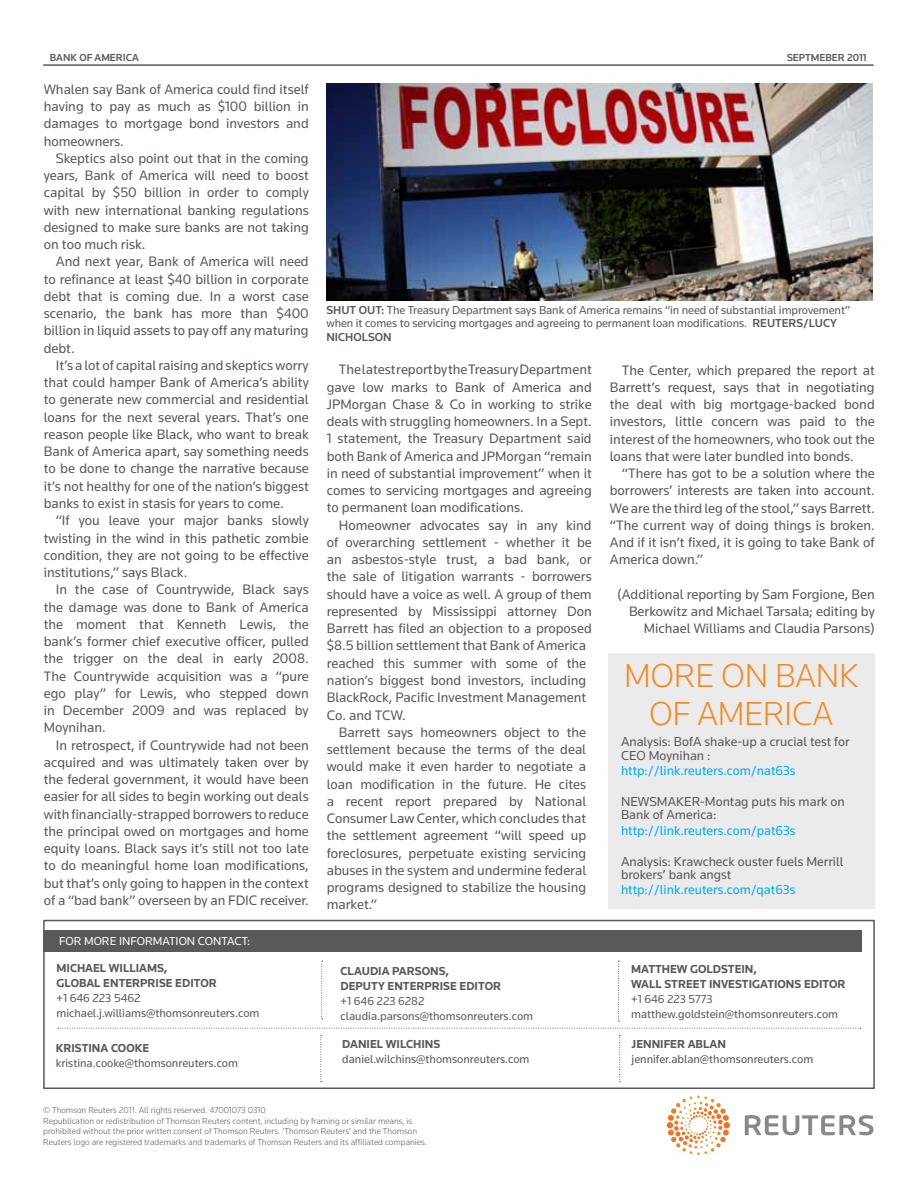
<style>
.page{position:relative;width:918px;height:1188px;background:#fff}
.page>*{position:absolute;margin:0;border:0;box-sizing:border-box;transform-origin:0 0}
.t1{font:300 34.5px/37.5px "Knowledge";letter-spacing:-.01em;color:#f6891f;text-align:center}
.t2{font:14.25px/17.2px "Knowledge";color:#58595b;text-align:justify}
.t3{font:13.5px/13.5px "Knowledge";color:#58595b}
.t4{font:13.5px "Knowledge";color:#00aeef}
.t5{font:12px/15px "Knowledge";color:#58595b}
.t6{font:700 12px/15px "Knowledge";color:#58595b}
.t7{font:12px "Knowledge";color:#fff}
.t8{font:500 10.5px "Knowledge";color:#58595b}
.t9{font:300 9px/10.5px "Knowledge";color:#58595b}
.s1{font-weight:500}
</style>
<div class="page">
<hr style="left:43px;top:64px;width:831px;height:2px;background:#58595b">
<div style="left:608px;top:653px;width:267px;height:256px;background:#ebebec"></div>
<div style="left:44px;top:930px;width:818px;height:21px;background:#58595b"></div>
<svg style="left:745px;top:1115px;width:129px;height:20px"></svg>
<svg style="left:667px;top:1096px;width:63px;height:56px"></svg>
<div style="left:43px;top:920px;width:832px;height:169px;border:2px solid #58595b"></div>
<svg style="left:618px;top:961px;width:1px;height:61px"></svg>
<svg style="left:321px;top:961px;width:2px;height:58px"></svg>
<svg style="left:58px;top:1028px;width:803px;height:1px"></svg>
<svg style="left:320px;top:1035px;width:2px;height:47px"></svg>
<svg style="left:619px;top:1035px;width:2px;height:47px"></svg>
<img style="left:326px;top:84px;width:547px;height:217px">
<p class="t8" style="left:50px;top:51px;width:60px">BANK OF AMER</p>
<p class="t8" style="left:123px;top:51px;width:17px">ICA</p>
<p class="t8" style="left:787px;top:51px;width:26px">SEPTMEBER</p>
<p class="t8" style="left:847px;top:51px;width:21px">2011</p>
<p class="t2" style="left:44px;top:80px;width:267px">Whalen say Bank of America could find itself having to pay as much as $100 billion in damages to mortgage bond investors and homeowners.</p>
<p class="t2" style="left:44px;top:149px;width:267px;text-indent:12px">Skeptics also point out that in the coming years, Bank of America will need to boost capital by $50 billion in order to comply with new international banking regulations designed to make sure banks are not taking on too much risk.</p>
<p class="t2" style="left:44px;top:253px;width:267px;text-indent:12px">And next year, Bank of America will need to refinance at least $40 billion in corporate debt that is coming due. In a worst case scenario, the bank has more than $400 billion in liquid assets to pay off any maturing debt.</p>
<p class="t2" style="left:44px;top:356px;width:267px;text-indent:12px">It’s a lot of capital raising and skeptics worry that could hamper Bank of America’s ability to generate new commercial and residential loans for the next several years. That’s one reason people like Black, who want to break Bank of America apart, say something needs to be done to change the narrative because it’s not healthy for one of the nation’s biggest banks to exist in stasis for years to come.</p>
<p class="t2" style="left:44px;top:512px;width:267px;text-indent:12px">“If you leave your major banks slowly twisting in the wind in this pathetic zombie condition, they are not going to be effective institutions,” says Black.</p>
<p class="t2" style="left:44px;top:581px;width:267px;text-indent:12px">In the case of Countrywide, Black says the damage was done to Bank of America the moment that Kenneth Lewis, the bank’s former chief executive officer, pulled the trigger on the deal in early 2008.<br>The Countrywide acquisition was a “pure ego play” for Lewis, who stepped down in December 2009 and was replaced by Moynihan.</p>
<p class="t2" style="left:44px;top:736px;width:267px;text-indent:12px">In retrospect, if Countrywide had not been acquired and was ultimately taken over by the federal government, it would have been easier for all sides to begin working out deals with financially-strapped borrowers to reduce the principal owed on mortgages and home equity loans. Black says it’s still not too late to do meaningful home loan modifications, but that’s only going to happen in the context of a “bad bank” overseen by an FD IC receiver.</p>
<p class="t5" style="left:326px;top:303px;width:525px;line-height:13.5px"><span class="s1">SH UT OUT:</span> The Treasury Department says Bank of America remains “in need of substantial improvement” when it comes to servicing mortgages and agreeing to permanent loan modifications. <span class="s1">REUTERS/LUCY<br>NICHOLSON</span></p>
<p class="t2" style="left:327px;top:361px;width:267px;text-indent:12px">The latest report by the Treasury Department gave low marks to Bank of America and JPMorgan Chase &amp; Co in working to strike deals with struggling homeowners. In a Sept.<br>1 statement, the Treasury Department said both Bank of America and JPMorgan “remain in need of substantial improvement” when it comes to servicing mortgages and agreeing to permanent loan modifications.</p>
<p class="t2" style="left:327px;top:516px;width:267px;text-align:left;text-indent:12px">Homeowner advocates say in any kind of overarching settlement - whether it be an asbestos-style trust, a bad bank, or the sale of litigation warrants - borrowers should have a voice as well. A group of them represented by Mississippi attorney Don Barrett has filed an objection to a proposed $8.5 billion settlement that Bank of America reached this summer with some of the nation’s biggest bond investors, including BlackRock, Pacific Investment Management Co. and TCW.</p>
<p class="t2" style="left:327px;top:723px;width:261px;text-indent:12px">Barrett says homeowners object to the settlement because the terms of the deal would make it even harder to negotiate a loan modification in the future. He cites a recent report prepared by National Consumer Law Center, which concludes that the settlement agreement “will speed up foreclosures, perpetuate existing servicing abuses in the system and undermine federal programs designed to stabilize the housing market.”</p>
<p class="t2" style="left:610px;top:361px;width:267px;text-indent:12px">The Center, which prepared the report at Barrett’s request, says that in negotiating the deal with big mortgage-backed bond investors, little concern was paid to the interest of the homeowners, who took out the loans that were later bundled into bonds.</p>
<p class="t2" style="left:610px;top:465px;width:267px;text-indent:12px">“There has got to be a solution where the borrowers’ interests are taken into account.<br>We are the third leg of the stool,” says Barrett. “The current way of doing things is broken.<br>And if it isn’t fixed, it is going to take Bank of America down.”</p>
<p class="t2" style="left:618px;top:585px;width:259px;text-align:right">(Additional reporting by Sam Forgione, Ben<br>Berkowitz and Michael Tarsala; editing by<br>Michael Williams and Claudia Parsons)</p>
<h1 class="t1" style="left:624px;top:656px;width:236px">MORE ON BANK<br>OF AMERICA</h1>
<p class="t3" style="left:621px;top:735px;width:230px">Analysis: BofA shake-up a crucial test for<br>CEO Moynihan :</p>
<p class="t4" style="left:621px;top:762px;width:176px">http://link.reuters.com/nat63s</p>
<p class="t3" style="left:621px;top:795px;width:225px">NEWSMAKER-Montag puts his mark on<br>Bank of America:</p>
<p class="t4" style="left:621px;top:822px;width:176px">http://link.reuters.com/pat63s</p>
<p class="t3" style="left:621px;top:854px;width:224px">Analysis: Krawcheck ouster fuels Merrill brokers’ bank angst</p>
<p class="t4" style="left:621px;top:882px;width:176px">http://link.reuters.com/qat63s</p>
<p class="t7" style="left:59px;top:933px;width:9px">For</p>
<p class="t7" style="left:84px;top:933px;width:9px">more</p>
<p class="t7" style="left:119px;top:933px;width:27px">in form</p>
<p class="t7" style="left:162px;top:933px;width:15px">ation</p>
<p class="t7" style="left:198px;top:933px;width:9px">cont</p>
<p class="t7" style="left:227px;top:933px;width:24px">act:</p>
<p class="t6" style="left:57px;top:961px;width:162px">MICHAEL WILLIAMS,<br>GLOBAL ENTERPRISE EDITOR</p>
<p class="t5" style="left:57px;top:991px;width:204px">+1 646 223 5462 michael.j.williams@thomsonreuters.com</p>
<p class="t6" style="left:56px;top:1040px;width:95px">KRISTINA COOKE</p>
<p class="t5" style="left:56px;top:1055px;width:184px">kristina.cooke@thomsonreuters.com</p>
<p class="t6" style="left:341px;top:963px;width:162px">CLAUDIA PARSONS,<br>DEPUTY ENTERPRISE EDITOR</p>
<p class="t5" style="left:341px;top:993px;width:194px">+1 646 223 6282 claudia.parsons@thomsonreuters.com</p>
<p class="t6" style="left:342px;top:1036px;width:100px">DANIEL WILCHINS</p>
<p class="t5" style="left:342px;top:1051px;width:189px">daniel.wilchins@thomsonreuters.com</p>
<p class="t9" style="left:43px;top:1105px;width:385px">© Thomson Reuters 2011. All rights reserved. 47001073 0310<br>Republication or redistribution of Thomson Reuters content, including by framing or similar means, is prohibited without the prior written consent of Thomson Reuters. ‘Thomson Reuters’ and the Thomson Reuters logo are registered trademarks and trademarks of Thomson Reuters and its affiliated companies.</p>
<p class="t6" style="left:631px;top:961px;width:216px">MATTHEW GOLDSTEIN,<br>WALL STREET INVESTIGATIONS EDITOR</p>
<p class="t5" style="left:631px;top:991px;width:209px">+1 646 223 5773 matthew.goldstein@thomsonreuters.com</p>
<p class="t6" style="left:632px;top:1036px;width:96px">JENNIFER ABLAN</p>
<p class="t5" style="left:632px;top:1051px;width:183px">jennifer.ablan@thomsonreuters.com</p>
</div>
